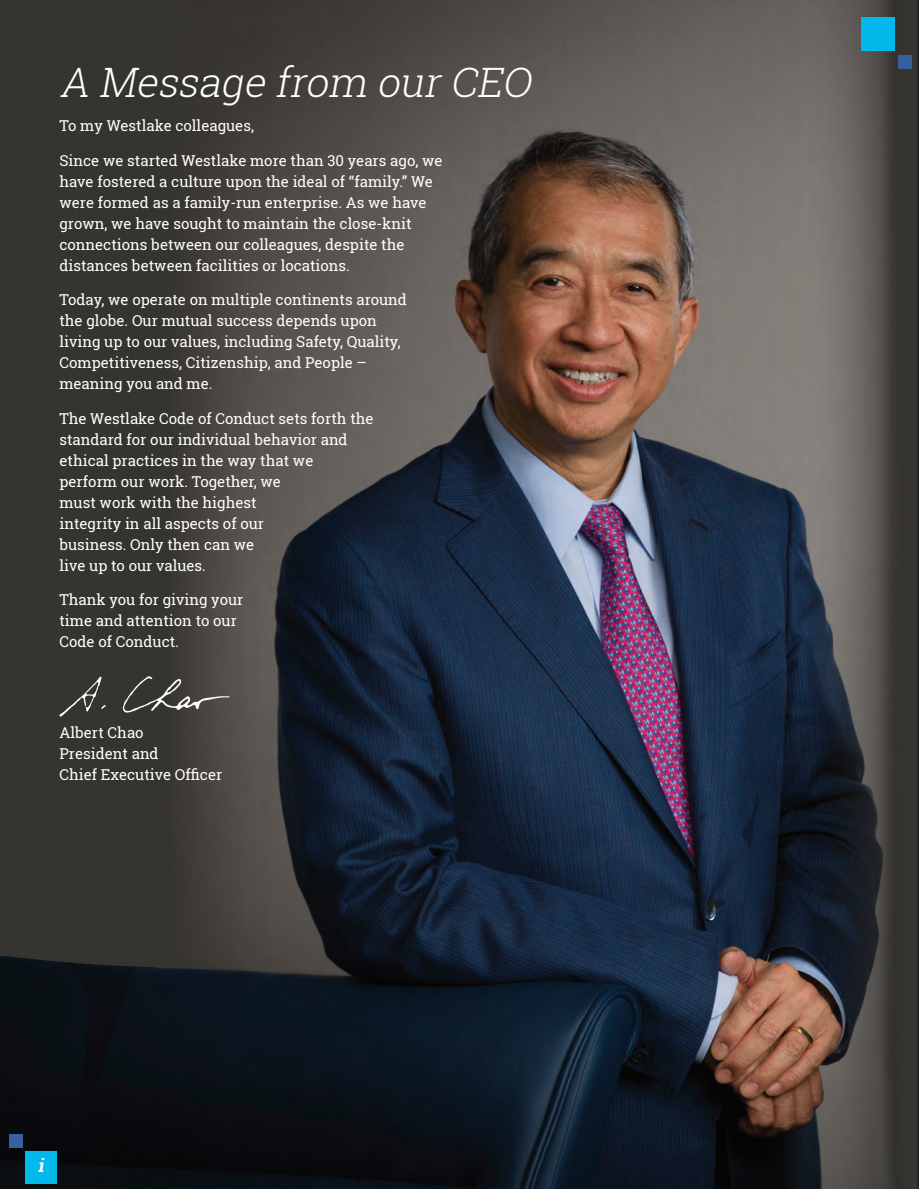
<style>
.page{position:relative;width:919px;height:1189px;background:#fff}
.page>*{position:absolute;margin:0;border:0;box-sizing:border-box;transform-origin:0 0}
.t1{font:italic 300 40.5px "Roboto Slab";color:#fff}
.t2{font:italic 700 18px "Roboto Slab";color:#fff}
.t3{font:15px/21px "Roboto Slab";color:#fff}
</style>
<div class="page">
<img style="left:0;top:0;width:801px;height:1188px">
<svg style="left:0;top:0;width:276px;height:972px;background:#3c3936"></svg>
<svg style="left:122px;top:676px;width:108px;height:36px;background:#55524f"></svg>
<svg style="left:59px;top:676px;width:47px;height:40px;background:#484643"></svg>
<svg style="left:801px;top:0;width:117px;height:1188px;background:#4c4a49"></svg>
<div style="left:25px;top:1150px;width:31px;height:33px;background:#03b8eb"></div>
<div style="left:9px;top:1133px;width:13px;height:14px;background:#385f9e"></div>
<div style="left:861px;top:18px;width:33px;height:33px;background:#03b8eb"></div>
<div style="left:898px;top:55px;width:13px;height:13px;background:#385f9e"></div>
<h1 class="t1" style="left:59px;top:54px;width:482px">A Message from ourCEO</h1>
<p class="t3" style="left:59px;top:115px;width:196px">To my Westlake colleagues,</p>
<p class="t3" style="left:59px;top:149px;width:384px">Since we started Westlake more than 30 years ago, we have fostered a culture upon the ideal of “family.” We were formed as a family-run enterprise. As we have grown, we have sought to maintain the close-knit connections between our colleagues, despite the distances between facilities or locations.</p>
<p class="t3" style="left:59px;top:289px;width:349px">Today, we operate on multiple continents around the globe. Our mutual success depends upon living up to our values, including Safety, Quality, Competitiveness, Citizenship, and People – meaning you and me.</p>
<p class="t3" style="left:59px;top:407px;width:315px">The Westlake Code of Conduct sets forth the standard for our individual behavior and ethical practices in the way that we perform our work. Together, we<br>must work with the highest<br>integrity in all aspects of our<br>business. Only then can we<br>live up to our values.</p>
<p class="t3" style="left:59px;top:589px;width:185px">Thank you for giving your time and attention to our<br>Code of Conduct.</p>
<p class="t3" style="left:59px;top:721px;width:164px">Albert Chao<br>President and<br>Chief Executive Officer</p>
<p class="t2" style="left:38px;top:1153px;width:12px">i</p>
</div>
